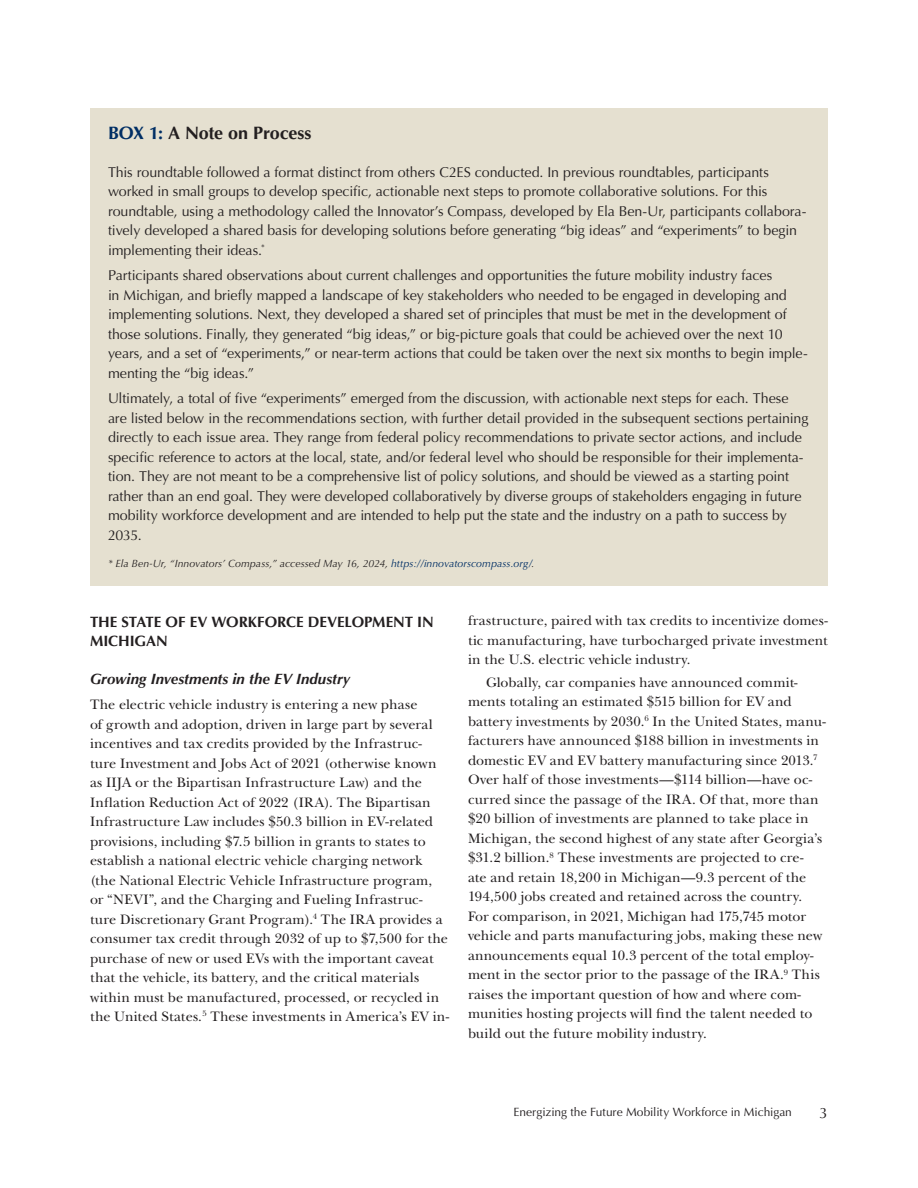
<style>
.page{position:relative;width:918px;height:1188px;background:#fff}
.page>*{position:absolute;margin:0;border:0;box-sizing:border-box;transform-origin:0 0}
.FCI_Figure_Box_Table_Header{font:700 18px "Optima LT Std";letter-spacing:-.01em;color:#231f20}
.FCI_Subhead_Optima_Bold_Caps_10{font:700 15px/19.5px "Optima LT Std";letter-spacing:-.005em;color:#231f20}
.FCI_Sub-Sub_12Optima_Bold_Ital_10{font:italic 700 15px "Optima LT Std";color:#231f20}
.t1{font:15px "Optima LT Std";color:#231f20}
.FCI_Box_Copy{font:14.25px/19.5px "Optima";letter-spacing:-.005em;color:#231f20}
.FCI_Body_Copy_1P{font:14.25px/19.5px "New Baskerville Std";letter-spacing:.01em;color:#231f20}
.FCI_Body_Copy{font:14.25px/19.5px "New Baskerville Std";letter-spacing:.005em;color:#231f20}
.t2{font:12px "Optima LT Std";letter-spacing:-.005em;color:#231f20}
.FCI_Figure_Source{font:italic 10.5px "Optima LT Std";color:#231f20}
.s1{color:#002e64}
</style>
<div class="page">
<div style="left:90px;top:108px;width:738px;height:477px;background:#e5e0d0"></div>
<p class="FCI_Figure_Box_Table_Header" style="left:108px;top:123px;width:205px"><span class="s1">BOX 1:</span> A Note on Process</p>
<p class="FCI_Box_Copy" style="left:108px;top:162px;width:700px">This roundtable followed a format distinct from others C2ES conducted. In previous roundtables, participants worked in small groups to develop specific, actionable next steps to promote collaborative solutions. For this roundtable, using a methodology called the Innovator’s Compass, developed by Ela Ben-Ur, participants collabora&shy;tively developed a shared basis for developing solutions before generating “big ideas” and “experiments” to begin implementing their ideas.<sup>*</sup></p>
<p class="FCI_Box_Copy" style="left:108px;top:266px;width:701px">Participants shared observations about current challenges and opportunities the future mobility industry faces<br>in Michigan, and briefly mapped a landscape of key stakeholders who needed to be engaged in developing and implementing solutions. Next, they developed a shared set of principles that must be met in the development of those solutions. Finally, they generated “big ideas,” or big-picture goals that could be achieved over the next 10 years, and a set of “experiments,” or near-term actions that could be taken over the next six months to begin imple&shy;menting the “big ideas.”</p>
<p class="FCI_Box_Copy" style="left:108px;top:389px;width:702px">Ultimately, a total of five “experiments” emerged from the discussion, with actionable next steps for each. These are listed below in the recommendations section, with further detail provided in the subsequent sections pertaining directly to each issue area. They range from federal policy recommendations to private sector actions, and include specific reference to actors at the local, state, and/or federal level who should be responsible for their implementa&shy;tion. They are not meant to be a comprehensive list of policy solutions, and should be viewed as a starting point rather than an end goal. They were developed collaboratively by diverse groups of stakeholders engaging in future mobility workforce development and are intended to help put the state and the industry on a path to success by 2035.</p>
<p class="FCI_Figure_Source" style="left:108px;top:558px;width:428px">* Ela Ben-Ur, “Innovators’ Compass,” accessed May 16, 2024, <span class="s1">https://innovatorscompass.org/</span>.</p>
<p class="FCI_Subhead_Optima_Bold_Caps_10" style="left:90px;top:612px;width:345px">THE STATE OF EV WORKFORCE DEVELOPMENT IN<br>MICHIGAN</p>
<p class="FCI_Sub-Sub_12Optima_Bold_Ital_10" style="left:90px;top:670px;width:262px">Growing Investments in the EV Industry</p>
<p class="FCI_Body_Copy_1P" style="left:90px;top:695px;width:361px">The electric vehicle industry is entering a new phase<br>of growth and adoption, driven in large part by several incentives and tax credits provided by the Infrastruc&shy;ture Investment and Jobs Act of 2021 (otherwise known as IIJA or the Bipartisan Infrastructure Law) and the Inflation Reduction Act of 2022 (IRA). The Bipartisan Infrastructure Law includes $50.3 billion in EV-related provisions, including $7.5 billion in grants to states to establish a national electric vehicle charging network (the National Electric Vehicle Infrastructure program, or “NEVI”, and the Charging and Fueling Infrastruc&shy;ture Discretionary Grant Program).<sup>4</sup> The IRA provides a consumer tax credit through 2032 of up to $7,500 for the purchase of new or used EVs with the important caveat that the vehicle, its battery, and the critical materials within must be manufactured, processed, or recycled in the United States.<sup>5</sup> These investments in America’s EV in-</p>
<p class="FCI_Body_Copy_1P" style="left:468px;top:611px;width:362px;text-align:justify">frastructure, paired with tax credits to incentivize domes&shy;tic manufacturing, have turbocharged private investment in the U.S. electric vehicle industry.</p>
<p class="FCI_Body_Copy" style="left:468px;top:673px;width:359px;text-indent:18px">Globally, car companies have announced commit&shy;ments totaling an estimated $515 billion for EV and battery investments by 2030.<sup>6</sup> In the United States, manu&shy;facturers have announced $188 billion in investments in domestic EV and EV battery manufacturing since 2013.<sup>7<br></sup>Over half of those investments—$114 billion—have oc&shy;curred since the passage of the IRA. Of that, more than $20 billion of investments are planned to take place in Michigan, the second highest of any state after Georgia’s $31.2 billion.<sup>8</sup> These investments are projected to cre-<br>ate and retain 18,200 in Michigan—9.3 percent of the 194,500 jobs created and retained across the country.<br>For comparison, in 2021, Michigan had 175,745 motor vehicle and parts manufacturing jobs, making these new announcements equal 10.3 percent of the total employ&shy;ment in the sector prior to the passage of the IRA.<sup>9</sup> This raises the important question of how and where com&shy;munities hosting projects will find the talent needed to build out the future mobility industry.</p>
<p class="t2" style="left:514px;top:1105px;width:280px">Energizing the Future Mobility Workforce in Michigan</p>
<p class="t1" style="left:820px;top:1104px;width:10px">3</p>
</div>
